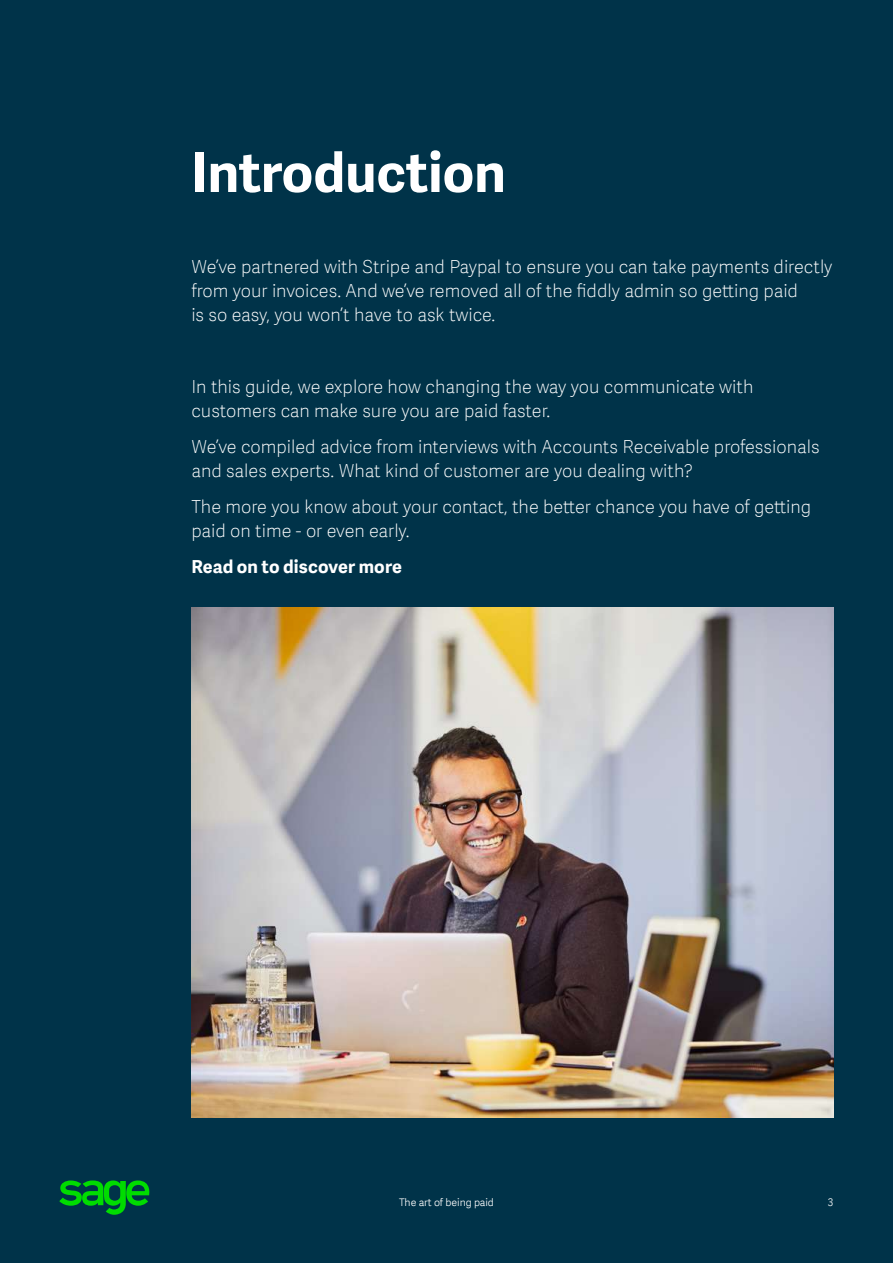
<style>
.page{position:relative;width:893px;height:1263px;background:#fff}
.page>*{position:absolute;margin:0;border:0;box-sizing:border-box;transform-origin:0 0}
.t1{font:700 54px "Adelle Sans SAGE";color:#fff}
.t2{font:18px/24px "Adelle Sans SAGE Th";color:#fff}
.t3{font:700 18px "Adelle Sans SAGE";letter-spacing:.01em;color:#fff}
.t4{font:10.5px "Adelle Sans SAGE Lt";letter-spacing:-.005em;color:#fff}
</style>
<div class="page">
<div style="left:0;top:0;width:892px;height:1263px;background:#003349"></div>
<svg style="left:59px;top:1181px;width:91px;height:34px"></svg>
<img style="left:191px;top:608px;width:642px;height:510px">
<h1 class="t1" style="left:191px;top:133px;width:316px">Introduction</h1>
<p class="t2" style="left:191px;top:254px;width:642px">We’ve partnered with Stripe and Paypal to ensure you can take payments directly from your invoices. And we’ve removed all of the fiddly admin so getting paid<br>is so easy, you won’t have to ask twice.</p>
<p class="t2" style="left:191px;top:374px;width:563px">In this guide, we explore how changing the way you communicate with customers can make sure you are paid faster.</p>
<p class="t2" style="left:191px;top:434px;width:629px">We’ve compiled advice from interviews with Accounts Receivable professionals and sales experts. What kind of customer are you dealing with?</p>
<p class="t2" style="left:191px;top:494px;width:621px">The more you know about your contact, the better chance you have of getting paid on time - or even early.</p>
<p class="t3" style="left:191px;top:553px;width:212px">Read on to discover more</p>
<p class="t4" style="left:399px;top:1195px;width:96px">The art of being paid</p>
<p class="t4" style="left:827px;top:1195px;width:7px">3</p>
</div>
